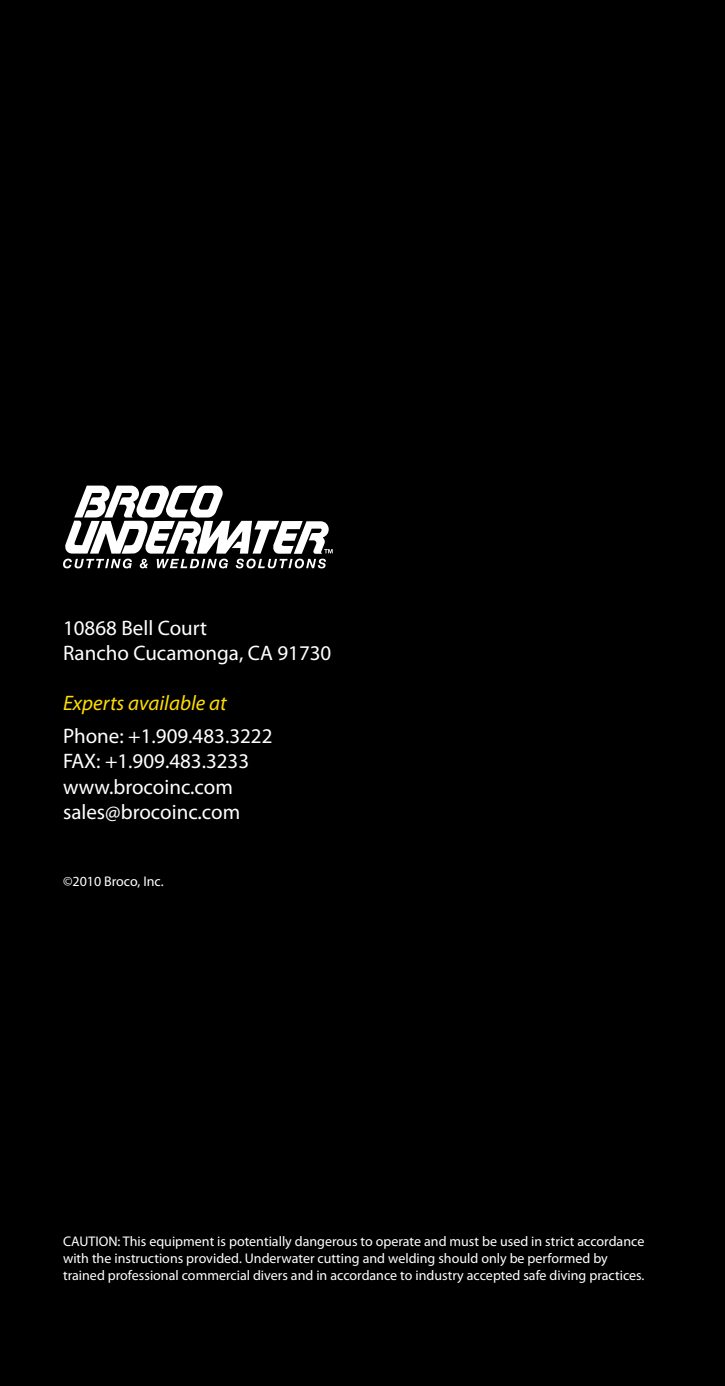
<style>
.page{position:relative;width:725px;height:1386px;background:#fff}
.page>*{position:absolute;margin:0;border:0;box-sizing:border-box;transform-origin:0 0}
.t1{font:21px/25.2px "Myriad Pro";color:#fff}
.t2{font:italic 21px "Myriad Pro";color:#fd0}
.t3{font:14px/16.8px "Myriad Pro";color:#fff}
</style>
<div class="page">
<div style="left:0;top:0;width:724px;height:1386px;background:#000"></div>
<svg style="left:63px;top:486px;width:269px;height:82px"></svg>
<h1 class="t1" style="left:63px;top:615px;width:270px">10868 Bell Court<br>Rancho Cucamonga, CA 91730</h1>
<h1 class="t2" style="left:63px;top:690px;width:165px">Experts available at</h1>
<h1 class="t1" style="left:63px;top:723px;width:211px">Phone: +1.909.483.3222<br>FAX: +1.909.483.3233 www.brocoinc.com sales@brocoinc.com</h1>
<p class="t3" style="left:63px;top:873px;width:102px">©2010 Broco, Inc.</p>
<p class="t3" style="left:63px;top:1233px;width:583px">CAUTION: This equipment is potentially dangerous to operate and must be used in strict accordance with the instructions provided. Underwater cutting and welding should only be performed by trained professional commercial divers and in accordance to industry accepted safe diving practices.</p>
</div>
